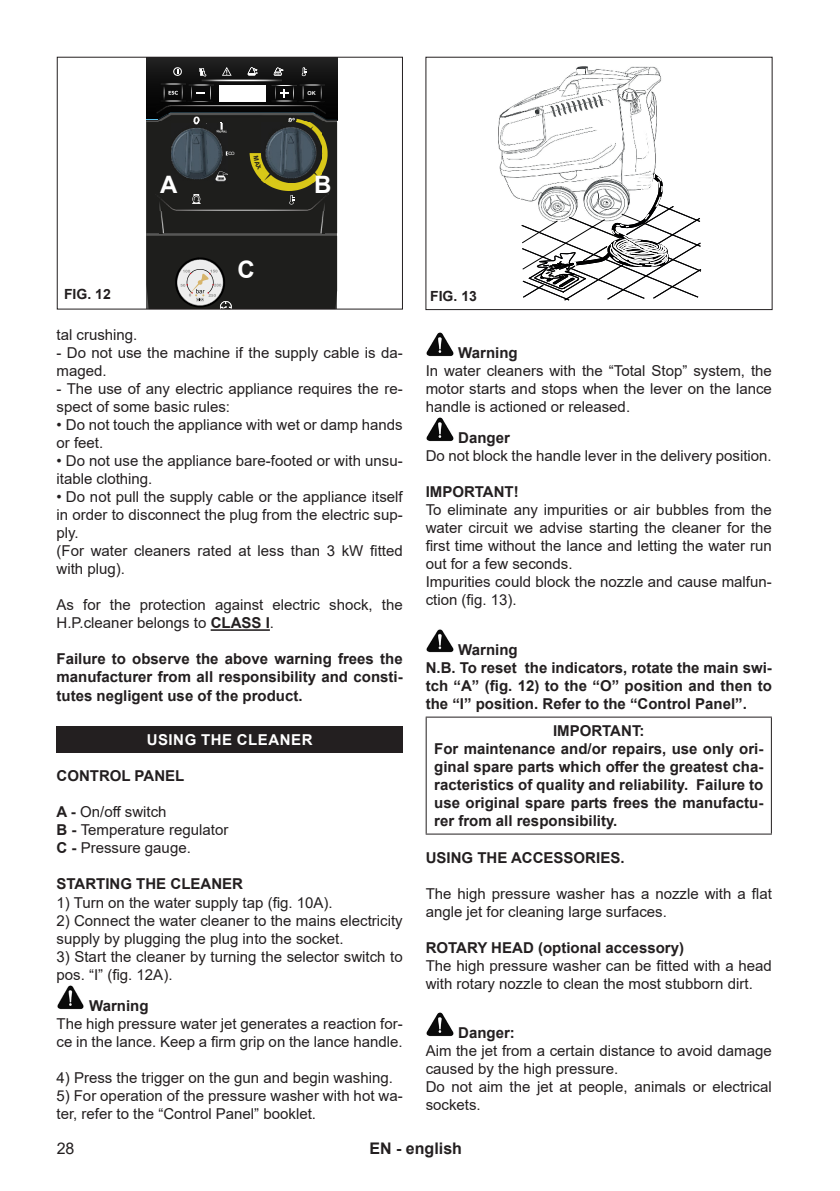
<style>
.page{position:relative;width:840px;height:1191px;background:#fff}
.page>*{position:absolute;margin:0;border:0;box-sizing:border-box;transform-origin:0 0}
.t1{font:700 24px "Arial";color:#fff}
.t2{font:700 16px "Arial";color:#231f20}
.t3{font:16px "Arial";color:#231f20}
.testo_normale{font:15px/18px "Arial";color:#231f20}
.testo_normale-2{font:700 15px/18px "Arial";color:#231f20;text-align:justify}
.capitolo_dentro_tabella{font:700 15px "Arial";letter-spacing:.035em;color:#fff}
.t4{font:700 14px "Arial";color:#231f20}
.t5{font:700 5.4px "Arial";color:#fff}
.t6{font:4.4px "Arial";color:#fff}
.s1{font-weight:700}
</style>
<div class="page">
<hr style="left:210px;top:629px;width:60px;height:2px;background:#231f20">
<div style="left:56px;top:726px;width:346px;height:27px;background:#231f20"></div>
<img style="left:57px;top:985px;width:27px;height:24px">
<img style="left:426px;top:332px;width:28px;height:24px">
<img style="left:426px;top:417px;width:28px;height:24px">
<img style="left:426px;top:629px;width:28px;height:24px">
<hr style="left:425px;top:716px;width:346px;height:1px;background:#231f20">
<hr style="left:425px;top:717px;width:1px;height:116px;background:#231f20">
<hr style="left:770px;top:717px;width:1px;height:116px;background:#231f20">
<hr style="left:425px;top:833px;width:346px;height:1px;background:#231f20">
<img style="left:426px;top:1012px;width:28px;height:24px">
<img style="left:146px;top:59px;width:191px;height:53px">
<svg style="left:222px;top:67px;width:9px;height:9px"></svg>
<svg style="left:247px;top:67px;width:10px;height:9px"></svg>
<svg style="left:301px;top:67px;width:6px;height:9px"></svg>
<svg style="left:199px;top:68px;width:7px;height:8px"></svg>
<svg style="left:173px;top:67px;width:9px;height:9px"></svg>
<svg style="left:271px;top:84px;width:53px;height:18px"></svg>
<img style="left:201px;top:80px;width:80px;height:1px">
<img style="left:157px;top:105px;width:168px;height:7px">
<svg style="left:160px;top:84px;width:53px;height:18px"></svg>
<div style="left:218px;top:85px;width:47px;height:16px;background:#fff"></div>
<svg style="left:273px;top:67px;width:10px;height:9px"></svg>
<div style="left:57px;top:57px;width:345px;height:252px;border:1px solid #231f20"></div>
<img style="left:498px;top:66px;width:164px;height:134px">
<svg style="left:521px;top:127px;width:179px;height:173px"></svg>
<svg style="left:146px;top:112px;width:191px;height:197px;background:#33342e"></svg>
<p class="t6" style="left:226px;top:150px;width:10px">ECO</p>
<p class="t5" style="left:307px;top:89px;width:10px">OK</p>
<p class="t1" style="left:160px;top:167px;width:19px">A</p>
<p class="t1" style="left:314px;top:167px;width:19px">B</p>
<p class="t1" style="left:237px;top:253px;width:19px">C</p>
<p class="t4" style="left:64px;top:284px;width:48px">FIG. 12</p>
<p class="t4" style="left:430px;top:286px;width:48px">FIG. 13</p>
<p class="testo_normale" style="left:56px;top:326px;width:82px">tal crushing.</p>
<p class="testo_normale" style="left:56px;top:344px;width:347px">- Do not use the machine if the supply cable is da&shy;maged.</p>
<p class="testo_normale" style="left:56px;top:380px;width:347px">- The use of any electric appliance requires the re&shy;spect of some basic rules:</p>
<p class="testo_normale" style="left:56px;top:416px;width:347px">• Do not touch the appliance with wet or damp hands or feet.</p>
<p class="testo_normale" style="left:56px;top:452px;width:347px">• Do not use the appliance bare-footed or with unsu&shy;itable clothing.</p>
<p class="testo_normale" style="left:56px;top:488px;width:347px;text-align:justify">• Do not pull the supply cable or the appliance itself in order to disconnect the plug from the electric sup&shy;ply.</p>
<p class="testo_normale" style="left:56px;top:542px;width:347px">(For water cleaners rated at less than 3 kW fitted with plug).</p>
<p class="testo_normale" style="left:56px;top:596px;width:347px">As for the protection against electric shock, the<br>H.P.cleaner belongs to <span class="s1">CLASS I</span>.</p>
<p class="testo_normale-2" style="left:56px;top:650px;width:347px">Failure to observe the above warning frees the manufacturer from all responsibility and consti&shy;tutes negligent use of the product.</p>
<p class="capitolo_dentro_tabella" style="left:147px;top:729px;width:167px">USING THE CLEANER</p>
<p class="testo_normale-2" style="left:56px;top:767px;width:129px">CONTROL PANEL</p>
<p class="testo_normale" style="left:56px;top:803px;width:111px"><span class="s1">A -</span> On/off switch</p>
<p class="testo_normale" style="left:56px;top:821px;width:173px"><span class="s1">B -</span> Temperature regulator</p>
<p class="testo_normale" style="left:56px;top:839px;width:136px"><span class="s1">C -</span> Pressure gauge.</p>
<p class="testo_normale-2" style="left:56px;top:875px;width:188px">STARTING THE CLEANER</p>
<p class="testo_normale" style="left:56px;top:893px;width:277px">1) Turn on the water supply tap (fig. 10A).</p>
<p class="testo_normale" style="left:56px;top:911px;width:347px">2) Connect the water cleaner to the mains electricity supply by plugging the plug into the socket.</p>
<p class="testo_normale" style="left:56px;top:947px;width:347px">3) Start the cleaner by turning the selector switch to pos. “I” (fig. 12A).</p>
<p class="testo_normale-2" style="left:89px;top:996px;width:61px">Warning</p>
<p class="testo_normale" style="left:56px;top:1014px;width:347px">The high pressure water jet generates a reaction for&shy;ce in the lance. Keep a firm grip on the lance handle.</p>
<p class="testo_normale" style="left:56px;top:1068px;width:338px">4) Press the trigger on the gun and begin washing.</p>
<p class="testo_normale" style="left:56px;top:1086px;width:347px">5) For operation of the pressure washer with hot wa&shy;ter, refer to the “Control Panel” booklet.</p>
<p class="testo_normale-2" style="left:458px;top:344px;width:61px">Warning</p>
<p class="testo_normale" style="left:425px;top:361px;width:347px;text-align:justify">In water cleaners with the “Total Stop” system, the motor starts and stops when the lever on the lance handle is actioned or released.</p>
<p class="testo_normale-2" style="left:458px;top:429px;width:53px">Danger</p>
<p class="testo_normale" style="left:425px;top:447px;width:347px">Do not block the handle lever in the delivery position.</p>
<p class="testo_normale-2" style="left:425px;top:483px;width:95px">IMPORTANT!</p>
<p class="testo_normale" style="left:425px;top:501px;width:347px;text-align:justify">To eliminate any impurities or air bubbles from the water circuit we advise starting the cleaner for the first time without the lance and letting the water run out for a few seconds.</p>
<p class="testo_normale" style="left:425px;top:573px;width:347px">Impurities could block the nozzle and cause malfun&shy;ction (fig. 13).</p>
<p class="testo_normale-2" style="left:458px;top:640px;width:61px">Warning</p>
<p class="testo_normale-2" style="left:425px;top:658px;width:347px">N.B. To reset the indicators, rotate the main swi&shy;tch “A” (fig. 12) to the “O” position and then to the “I” position. Refer to the “Control Panel”.</p>
<p class="testo_normale-2" style="left:552px;top:722px;width:93px">IMPORTANT:</p>
<p class="testo_normale-2" style="left:434px;top:740px;width:330px">For maintenance and/or repairs, use only ori&shy;ginal spare parts which offer the greatest cha&shy;racteristics of quality and reliability. Failure to use original spare parts frees the manufactu&shy;rer from all responsibility.</p>
<p class="testo_normale-2" style="left:425px;top:848px;width:200px">USING THE ACCESSORIES.</p>
<p class="testo_normale" style="left:425px;top:884px;width:347px">The high pressure washer has a nozzle with a flat angle jet for cleaning large surfaces.</p>
<p class="testo_normale-2" style="left:425px;top:938px;width:260px">ROTARY HEAD (optional accessory)</p>
<p class="testo_normale" style="left:425px;top:956px;width:347px">The high pressure washer can be fitted with a head with rotary nozzle to clean the most stubborn dirt.</p>
<p class="testo_normale-2" style="left:458px;top:1024px;width:58px">Danger:</p>
<p class="testo_normale" style="left:425px;top:1041px;width:347px">Aim the jet from a certain distance to avoid damage caused by the high pressure.</p>
<p class="testo_normale" style="left:425px;top:1077px;width:347px">Do not aim the jet at people, animals or electrical sockets.</p>
<p class="t3" style="left:57px;top:1137px;width:19px">28</p>
<p class="t2" style="left:369px;top:1137px;width:94px">EN - english</p>
</div>
